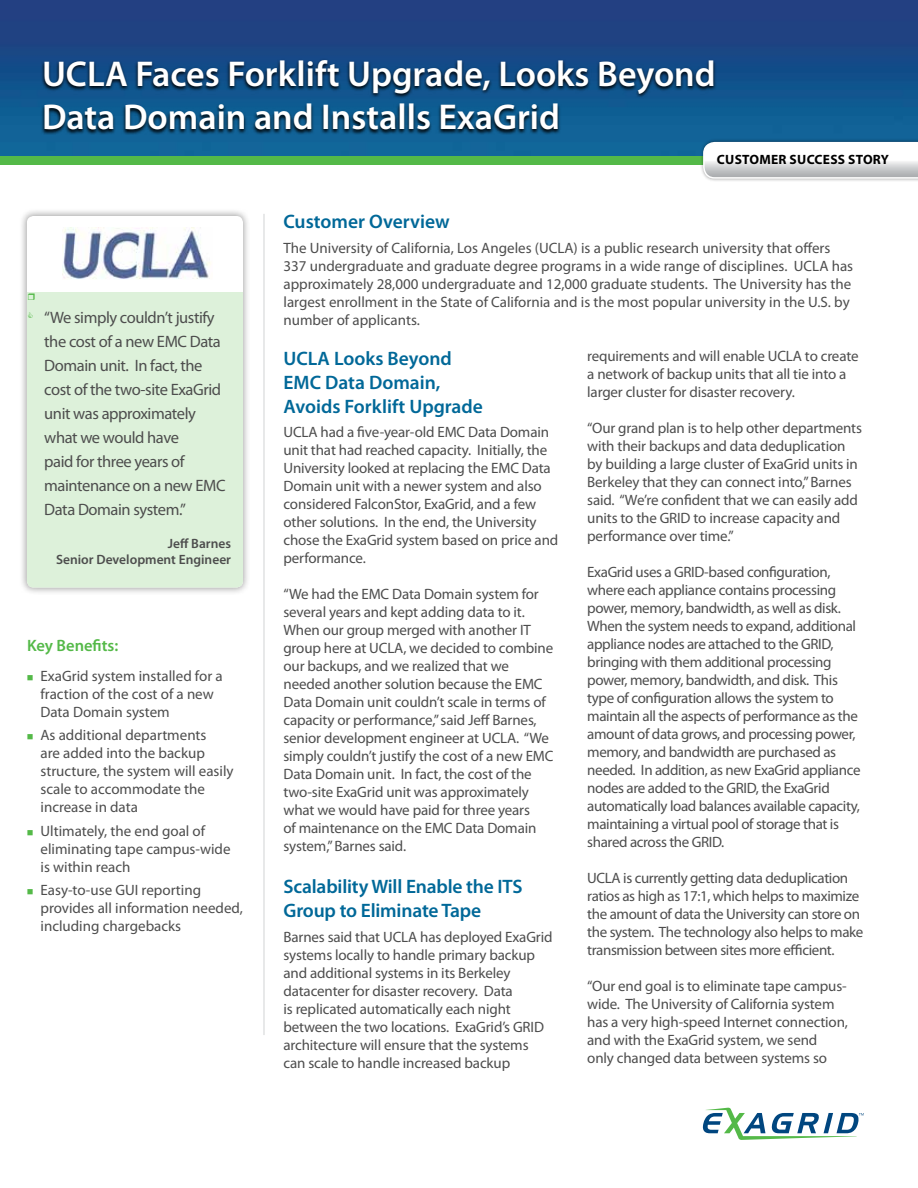
<style>
.page{position:relative;width:918px;height:1188px;background:#fff}
.page>*{position:absolute;margin:0;border:0;box-sizing:border-box;transform-origin:0 0}
.t1{font:600 36px/43.2px "Myriad Pro";color:#fff}
.t2{font:600 19.5px/24px "Myriad Pro";letter-spacing:-.005em;color:#006898}
.t3{font:16.5px/24px "Myriad Pro";letter-spacing:-.025em;color:#4d4d4d}
.t4{font:600 16.5px "Myriad Pro";color:#54b948}
.t5{font:15px/18px "Myriad Pro";letter-spacing:-.01em;color:#4d4d4d}
.t6{font:600 13.5px/16.2px "Myriad Pro";color:#4d4d4d;text-align:right}
.t7{font:700 13.5px "Myriad Pro";letter-spacing:.02em;color:#000}
</style>
<div class="page">
<img style="left:0;top:0;width:918px;height:156px">
<div style="left:0;top:156px;width:918px;height:8px;background:#54b948"></div>
<div style="left:700px;top:139px;width:218px;height:43px;background:#000;opacity:.4"></div>
<svg style="left:703px;top:142px;width:215px;height:37px"></svg>
<svg style="left:702px;top:1107px;width:162px;height:33px"></svg>
<div style="left:19px;top:208px;width:232px;height:387px;background:#000;opacity:.4"></div>
<div style="left:27px;top:216px;width:216px;height:372px;background:#fff;border-radius:7px"></div>
<div style="left:27px;top:293px;width:216px;height:295px;background:#ddf1da"></div>
<svg style="left:41px;top:59px;width:676px;height:76px;background:#0c436f"></svg>
<hr style="left:264px;top:214px;width:1px;height:821px;background:#d1d3d4">
<img style="left:62px;top:228px;width:149px;height:51px">
<svg style="left:19px;top:293px;width:16px;height:8px"></svg>
<svg style="left:19px;top:312px;width:14px;height:8px"></svg>
<h1 class="t1" style="left:42px;top:51px;width:675px">UCLA Faces Forklift Upgrade, Looks Beyond<br>Data Domain and Installs ExaGrid</h1>
<p class="t7" style="left:717px;top:151px;width:174px">CUSTOMER SUCCESS STORY</p>
<h2 class="t2" style="left:284px;top:209px;width:168px">Customer Overview</h2>
<p class="t5" style="left:284px;top:239px;width:571px">The University of California, Los Angeles (UCLA) is a public research university that offers 337 undergraduate and graduate degree programs in a wide range of disciplines. UCLA has approximately 28,000 undergraduate and 12,000 graduate students. The University has the largest enrollment in the State of California and is the most popular university in the U.S. by</p>
<p class="t3" style="left:44px;top:306px;width:172px">“We simply couldn’t justify</p>
<p class="t5" style="left:284px;top:311px;width:138px">number of applicants.</p>
<p class="t3" style="left:44px;top:330px;width:183px">the cost of a new EMC Data<br>Domain unit. In fact, the cost of the two-site ExaGrid unit was approximately what we would have<br>paid for three years of maintenance on a new EMC<br>Data Domain system.”</p>
<p class="t6" style="left:56px;top:535px;width:177px">Jeff Barnes<br>Senior Development Engineer</p>
<p class="t5" style="left:587px;top:347px;width:273px">requirements and will enable UCLA to create a network of backup units that all tie into a larger cluster for disaster recovery.</p>
<p class="t5" style="left:587px;top:419px;width:276px">“Our grand plan is to help other departments with their backups and data deduplication by building a large cluster of ExaGrid units in Berkeley that they can connect into,” Barnes said. “We’re confident that we can easily add units to the GRID to increase capacity and performance over time.”</p>
<p class="t5" style="left:587px;top:563px;width:275px">ExaGrid uses a GRID-based configuration, where each appliance contains processing power, memory, bandwidth, as well as disk.<br>When the system needs to expand, additional appliance nodes are attached to the GRID, bringing with them additional processing power, memory, bandwidth, and disk. This type of configuration allows the system to maintain all the aspects of performance as the amount of data grows, and processing power, memory, and bandwidth are purchased as needed. In addition, as new ExaGrid appliance nodes are added to the GRID, the ExaGrid automatically load balances available capacity, maintaining a virtual pool of storage that is shared across the GRID.</p>
<p class="t5" style="left:587px;top:869px;width:278px">UCLA is currently getting data deduplication ratios as high as 17:1, which helps to maximize the amount of data the University can store on the system. The technology also helps to make transmission between sites more efficient.</p>
<p class="t5" style="left:587px;top:977px;width:262px">“Our end goal is to eliminate tape campus&shy;wide. The University of California system has a very high-speed Internet connection, and with the ExaGrid system, we send<br>only changed data between systems so</p>
<h2 class="t2" style="left:284px;top:346px;width:201px">UCLA Looks Beyond<br>EMC Data Domain,<br>Avoids Forklift Upgrade</h2>
<p class="t5" style="left:284px;top:423px;width:276px">UCLA had a five-year-old EMC Data Domain unit that had reached capacity. Initially, the University looked at replacing the EMC Data Domain unit with a newer system and also considered FalconStor, ExaGrid, and a few other solutions. In the end, the University chose the ExaGrid system based on price and performance.</p>
<p class="t5" style="left:284px;top:585px;width:272px">“We had the EMC Data Domain system for several years and kept adding data to it.<br>When our group merged with another IT group here at UCLA, we decided to combine our backups, and we realized that we needed another solution because the EMC Data Domain unit couldn’t scale in terms of capacity or performance,” said Jeff Barnes, senior development engineer at UCLA. “We simply couldn’t justify the cost of a new EMC Data Domain unit. In fact, the cost of the two-site ExaGrid unit was approximately what we would have paid for three years<br>of maintenance on the EMC Data Domain system,” Barnes said.</p>
<h2 class="t2" style="left:284px;top:874px;width:241px">Scalability Will Enable the ITS<br>Group to Eliminate Tape</h2>
<p class="t5" style="left:284px;top:928px;width:271px">Barnes said that UCLA has deployed ExaGrid systems locally to handle primary backup and additional systems in its Berkeley datacenter for disaster recovery. Data<br>is replicated automatically each night between the two locations. ExaGrid’s GRID architecture will ensure that the systems can scale to handle increased backup</p>
<p class="t4" style="left:27px;top:635px;width:93px">Key Benefits:</p>
<p class="t5" style="left:40px;top:667px;width:184px">ExaGrid system installed for a fraction of the cost of a new<br>Data Domain system</p>
<p class="t5" style="left:40px;top:726px;width:195px">As additional departments<br>are added into the backup structure, the system will easily scale to accommodate the increase in data</p>
<p class="t5" style="left:40px;top:821px;width:192px">Ultimately, the end goal of eliminating tape campus-wide is within reach</p>
<p class="t5" style="left:40px;top:881px;width:204px">Easy-to-use GUI reporting provides all information needed, including chargebacks</p>
</div>
